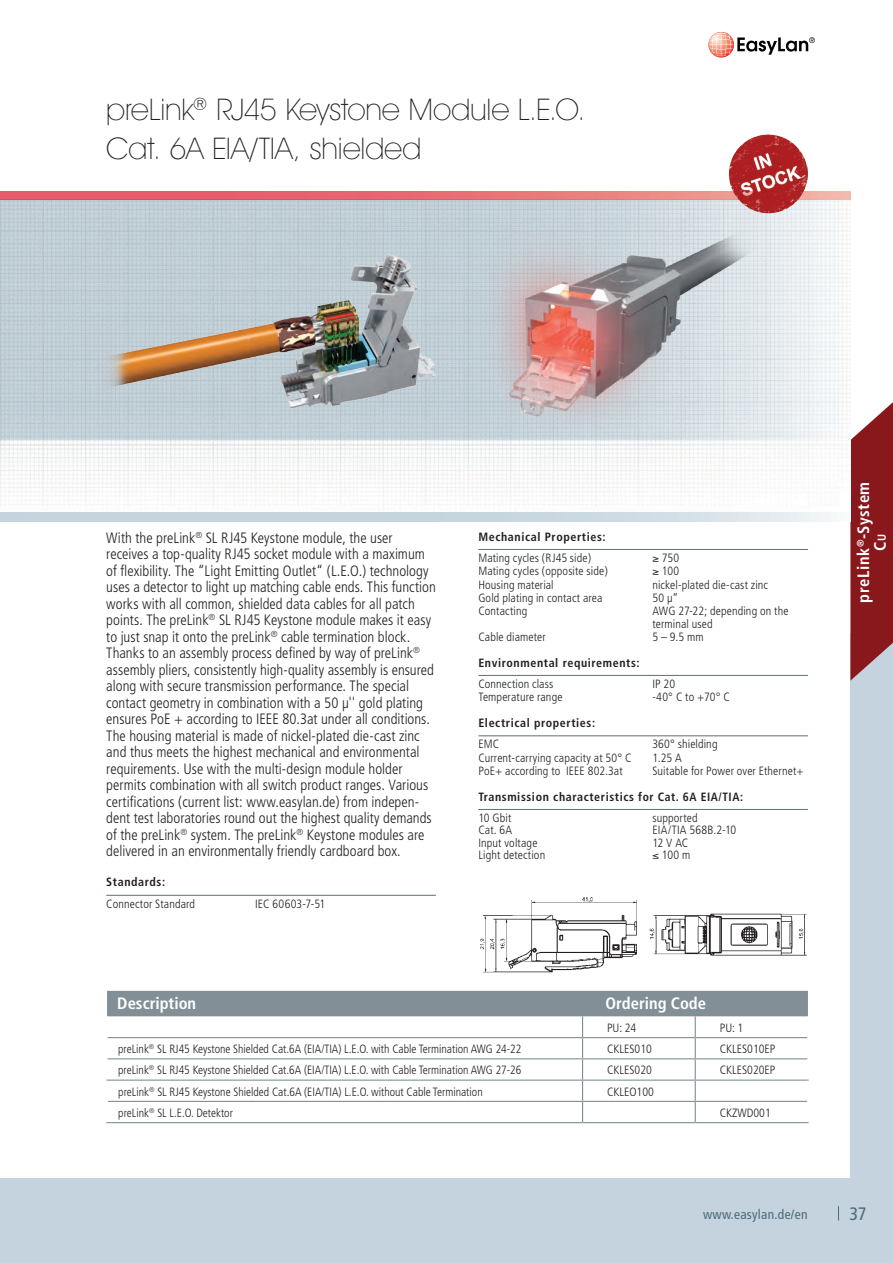
<style>
.page{position:relative;width:893px;height:1263px;background:#c4d3dd}
.page>*{position:absolute;margin:0;border:0;box-sizing:border-box;transform-origin:0 0}
.t1{font:200 30px/39px "Avant Garde IT Cby BT";letter-spacing:-.005em;color:#231f20}
.t2{font:condensed 18px "Frutiger";color:#4d6a78}
.t3{font:700 condensed 16.5px "Frutiger";color:#fff}
.t4{font:700 condensed 16.5px/16.5px "Frutiger";letter-spacing:.035em;color:#fff;text-align:center}
.t5{font:300 condensed 15px/16.5px "Frutiger";color:#231f20}
.t6{font:condensed 13.5px "Frutiger";letter-spacing:.02em;color:#4d6a78}
.t7{font:300 condensed 12px/13px "Frutiger";letter-spacing:.005em;color:#231f20}
.t8{font:700 condensed 12px "Frutiger";letter-spacing:.05em;color:#231f20}
.s1{font-size:11.55px}
</style>
<div class="page">
<div style="left:0;top:0;width:850px;height:1178px;background:#fff"></div>
<svg style="left:838px;top:1206px;width:1px;height:14px"></svg>
<div style="left:840px;top:0;width:53px;height:632px;background:#fff"></div>
<svg style="left:850px;top:385px;width:43px;height:296px"></svg>
<svg style="left:708px;top:32px;width:26px;height:25px"></svg>
<svg style="left:709px;top:33px;width:106px;height:24px"></svg>
<img style="left:0;top:200px;width:850px;height:313px">
<svg style="left:0;top:513px;width:831px;height:8px;background:#ccd9e1"></svg>
<svg style="left:0;top:191px;width:850px;height:9px;background:#e76e76"></svg>
<img style="left:97px;top:246px;width:355px;height:181px">
<img style="left:491px;top:197px;width:282px;height:232px">
<img style="left:481px;top:898px;width:326px;height:75px">
<hr style="left:106px;top:895px;width:330px;height:1px;background:#5c6f78">
<hr style="left:478px;top:549px;width:330px;height:1px;background:#5c6f78">
<hr style="left:478px;top:675px;width:330px;height:1px;background:#5c6f78">
<hr style="left:478px;top:735px;width:330px;height:1px;background:#5c6f78">
<hr style="left:478px;top:809px;width:330px;height:1px;background:#5c6f78">
<hr style="left:106px;top:1079px;width:477px;height:2px;background:#828f96">
<hr style="left:695px;top:1079px;width:114px;height:2px;background:#828f96">
<hr style="left:106px;top:1122px;width:477px;height:1px;background:#828f96">
<hr style="left:583px;top:1122px;width:112px;height:1px;background:#828f96">
<hr style="left:695px;top:1122px;width:114px;height:1px;background:#828f96">
<svg style="left:107px;top:991px;width:701px;height:131px"></svg>
<img style="left:729px;top:134px;width:79px;height:79px;border-radius:40px">
<h1 class="t1" style="left:106px;top:89px;width:481px">preLink<sup>®</sup> RJ45 Keystone Module L.E.O.<br>Cat. 6A EIA/TIA, shielded</h1>
<p class="t5" style="left:106px;top:530px;width:331px">With the preLink<sup>®</sup> SL RJ45 Keystone module, the user receives a top-quality RJ45 socket module with a maximum of flexibility. The “Light Emitting Outlet“ (L.E.O.) technology uses a detector to light up matching cable ends. This function works with all common, shielded data cables for all patch points. The preLink<sup>®</sup> SL RJ45 Keystone module makes it easy to just snap it onto the preLink<sup>®</sup> cable termination block.<br>Thanks to an assembly process defined by way of preLink<sup>® </sup>assembly pliers, consistently high-quality assembly is ensured along with secure transmission performance. The special contact geometry in combination with a 50 μ'' gold plating ensures PoE + according to IEEE 80.3at under all conditions.<br>The housing material is made of nickel-plated die-cast zinc and thus meets the highest mechanical and environmental requirements. Use with the multi-design module holder permits combination with all switch product ranges. Various certifications (current list: www.easylan.de) from indepen&shy;dent test laboratories round out the highest quality demands of the preLink<sup>®</sup> system. The preLink<sup>®</sup> Keystone modules are delivered in an environmentally friendly cardboard box.</p>
<p class="t8" style="left:106px;top:875px;width:60px">Standards:</p>
<p class="t7" style="left:106px;top:897px;width:90px">Connector Standard</p>
<p class="t7" style="left:255px;top:897px;width:72px">IEC 60603-7-51</p>
<p class="t8" style="left:478px;top:529px;width:129px">Mechanical Properties:</p>
<p class="t7" style="left:478px;top:552px;width:114px">Mating cycles (RJ45 side)</p>
<p class="t7" style="left:652px;top:552px;width:28px">≥ 750</p>
<p class="t7" style="left:478px;top:565px;width:131px">Mating cycles (opposite side)</p>
<p class="t7" style="left:652px;top:565px;width:28px">≥ 100</p>
<p class="t7" style="left:478px;top:578px;width:77px">Housing material</p>
<p class="t7" style="left:652px;top:578px;width:117px">nickel-plated die-cast zinc</p>
<p class="t7" style="left:478px;top:591px;width:126px">Gold plating in contact area</p>
<p class="t7" style="left:652px;top:591px;width:27px">50 µ“</p>
<p class="t7" style="left:478px;top:604px;width:50px">Contacting</p>
<p class="t7" style="left:652px;top:604px;width:138px">AWG 27-22; depending on the terminal used</p>
<p class="t7" style="left:478px;top:630px;width:69px">Cable diameter</p>
<p class="t7" style="left:652px;top:630px;width:53px">5 – 9.5 mm</p>
<p class="t8" style="left:478px;top:655px;width:163px">Environmental requirements:</p>
<p class="t7" style="left:478px;top:677px;width:77px">Connection class</p>
<p class="t7" style="left:652px;top:677px;width:24px">IP 20</p>
<p class="t7" style="left:478px;top:691px;width:86px">Temperature range</p>
<p class="t7" style="left:652px;top:691px;width:79px">-40° C to +70° C</p>
<p class="t8" style="left:478px;top:716px;width:118px">Electrical properties:</p>
<p class="t7" style="left:478px;top:738px;width:22px">EMC</p>
<p class="t7" style="left:652px;top:738px;width:67px">360° shielding</p>
<p class="t7" style="left:478px;top:751px;width:155px">Current-carrying capacity at 50° C</p>
<p class="t7" style="left:652px;top:751px;width:31px">1.25 A</p>
<p class="t7" style="left:478px;top:764px;width:146px">PoE+ according to IEEE 802.3at</p>
<p class="t7" style="left:652px;top:764px;width:153px">Suitable for Power over Ethernet+</p>
<p class="t8" style="left:478px;top:789px;width:266px">Transmission characteristics for Cat. 6A EIA/TIA:</p>
<p class="t7" style="left:478px;top:811px;width:34px">10 Gbit</p>
<p class="t7" style="left:652px;top:811px;width:47px">supported</p>
<p class="t7" style="left:478px;top:824px;width:35px">Cat. 6A</p>
<p class="t7" style="left:652px;top:824px;width:85px">EIA/TIA 568B.2-10</p>
<p class="t7" style="left:478px;top:836px;width:61px">Input voltage</p>
<p class="t7" style="left:652px;top:836px;width:37px">12 V AC</p>
<p class="t7" style="left:478px;top:849px;width:68px">Light detection</p>
<p class="t7" style="left:652px;top:849px;width:39px">≤ 100 m</p>
<p class="t3" style="left:117px;top:993px;width:80px">Description</p>
<p class="t3" style="left:606px;top:993px;width:102px">Ordering Code</p>
<p class="t7" style="left:607px;top:1021px;width:31px">PU: 24</p>
<p class="t7" style="left:720px;top:1021px;width:25px">PU: 1</p>
<p class="t7" style="left:118px;top:1042px;width:405px">preLink<sup>®</sup> SL RJ45 Keystone Shielded Cat.6A (EIA/TIA) L.E.O. with Cable Termination AWG 24-22</p>
<p class="t7" style="left:607px;top:1042px;width:46px">CKLES010</p>
<p class="t7" style="left:720px;top:1042px;width:57px">CKLES010EP</p>
<p class="t7" style="left:118px;top:1064px;width:405px">preLink<sup>®</sup> SL RJ45 Keystone Shielded Cat.6A (EIA/TIA) L.E.O. with Cable Termination AWG 27-26</p>
<p class="t7" style="left:607px;top:1064px;width:46px">CKLES020</p>
<p class="t7" style="left:720px;top:1064px;width:57px">CKLES020EP</p>
<p class="t7" style="left:118px;top:1085px;width:366px">preLink<sup>®</sup> SL RJ45 Keystone Shielded Cat.6A (EIA/TIA) L.E.O. without Cable Termination</p>
<p class="t7" style="left:607px;top:1085px;width:48px">CKLEO100</p>
<p class="t7" style="left:118px;top:1106px;width:116px">preLink<sup>®</sup> SL L.E.O. Detektor</p>
<p class="t7" style="left:720px;top:1106px;width:53px">CKZWD001</p>
<p class="t6" style="left:703px;top:1207px;width:106px">www.easylan.de/en</p>
<p class="t4" style="left:855px;top:603px;width:122px;rotate:-90deg">preLink<sup>®</sup>-System<br>C<span class="s1">u</span></p>
<p class="t2" style="left:849px;top:1203px;width:19px">37</p>
</div>
